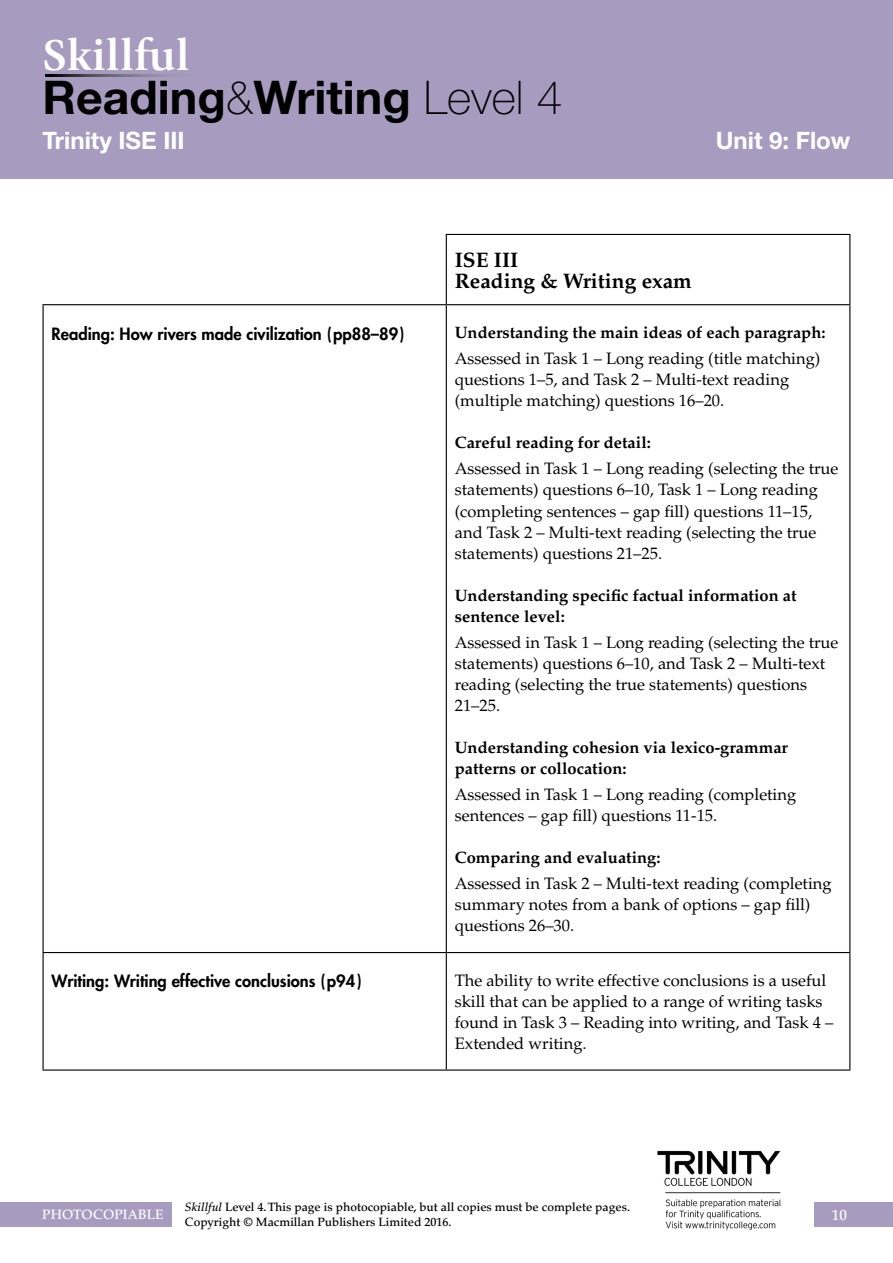
<style>
.page{position:relative;width:893px;height:1263px;background:#fff}
.page>*{position:absolute;margin:0;border:0;box-sizing:border-box;transform-origin:0 0}
.t1{font:700 46.5px "Helvetica Neue LT Std";color:#000}
.t2{font:700 45px "Giovanni Std";color:#fff}
.t3{font:700 24px "Helvetica Neue LT Std";color:#fff}
.t4{font:700 21px/21px "Palatino LT Std";color:#000}
.t5{font:16.5px/21px "Palatino LT Std";color:#000}
.t6{font:700 16.5px/21px "Palatino LT Std";color:#000}
.t7{font:800 16.5px "Futura Std";color:#000}
.t8{font:500 15px "Palatino LT Std";color:#fff}
.t9{font:500 13.5px "Palatino LT Std";letter-spacing:.01em;color:#fff}
.t10{font:500 12px/15px "Palatino LT Std";color:#000}
.s1{font-weight:100}
.s2{font-style:italic}
</style>
<div class="page">
<div style="left:0;top:0;width:893px;height:179px;background:#a79cbf"></div>
<svg style="left:46px;top:74px;width:127px;height:3px"></svg>
<div style="left:0;top:1202px;width:171px;height:25px;background:#a79cbf"></div>
<div style="left:815px;top:1202px;width:78px;height:25px;background:#a79cbf"></div>
<img style="left:657px;top:1150px;width:124px;height:80px">
<hr style="left:43px;top:305px;width:1px;height:647px;background:#000">
<hr style="left:446px;top:305px;width:1px;height:647px;background:#000">
<hr style="left:849px;top:305px;width:1px;height:647px;background:#000">
<hr style="left:43px;top:952px;width:403px;height:1px;background:#000">
<hr style="left:43px;top:953px;width:1px;height:116px;background:#000">
<hr style="left:446px;top:952px;width:404px;height:1px;background:#000">
<hr style="left:446px;top:953px;width:1px;height:116px;background:#000">
<hr style="left:849px;top:953px;width:1px;height:116px;background:#000">
<hr style="left:43px;top:1069px;width:403px;height:1px;background:#000">
<hr style="left:446px;top:1069px;width:404px;height:1px;background:#000">
<hr style="left:446px;top:234px;width:404px;height:1px;background:#000">
<hr style="left:446px;top:235px;width:1px;height:69px;background:#000">
<hr style="left:849px;top:235px;width:1px;height:69px;background:#000">
<hr style="left:43px;top:304px;width:403px;height:1px;background:#000">
<hr style="left:446px;top:304px;width:404px;height:1px;background:#000">
<h2 class="t2" style="left:43px;top:29px;width:149px">Skillful</h2>
<h1 class="t1" style="left:43px;top:69px;width:521px">Reading<span class="s1">&amp;</span>Writing <span class="s1">Level 4</span></h1>
<h3 class="t3" style="left:43px;top:125px;width:144px">Trinity ISE III</h3>
<h3 class="t3" style="left:716px;top:125px;width:136px">Unit 9: Flow</h3>
<p class="t4" style="left:455px;top:249px;width:239px">ISE III<br>Reading &amp; Writing exam</p>
<p class="t7" style="left:52px;top:323px;width:355px">Reading: How rivers made civilization (pp88–89)</p>
<p class="t6" style="left:455px;top:322px;width:372px">Understanding the main ideas of each paragraph:</p>
<p class="t5" style="left:455px;top:348px;width:367px">Assessed in Task 1 – Long reading (title matching) questions 1–5, and Task 2 – Multi-text reading (multiple matching) questions 16–20.</p>
<p class="t6" style="left:455px;top:432px;width:198px">Careful reading for detail:</p>
<p class="t5" style="left:455px;top:459px;width:385px">Assessed in Task 1 – Long reading (selecting the true statements) questions 6–10, Task 1 – Long reading (completing sentences – gap fill) questions 11–15, and Task 2 – Multi-text reading (selecting the true statements) questions 21–25.</p>
<p class="t6" style="left:455px;top:585px;width:343px">Understanding specific factual information at sentence level:</p>
<p class="t5" style="left:455px;top:632px;width:385px">Assessed in Task 1 – Long reading (selecting the true statements) questions 6–10, and Task 2 – Multi-text reading (selecting the true statements) questions 21–25.</p>
<p class="t6" style="left:455px;top:737px;width:335px">Understanding cohesion via lexico-grammar patterns or collocation:</p>
<p class="t5" style="left:455px;top:784px;width:343px">Assessed in Task 1 – Long reading (completing sentences – gap fill) questions 11-15.</p>
<p class="t6" style="left:455px;top:847px;width:207px">Comparing and evaluating:</p>
<p class="t5" style="left:455px;top:873px;width:378px">Assessed in Task 2 – Multi-text reading (completing summary notes from a bank of options – gap fill) questions 26–30.</p>
<p class="t7" style="left:52px;top:971px;width:312px">Writing: Writing effective conclusions (p94)</p>
<p class="t5" style="left:455px;top:970px;width:380px">The ability to write effective conclusions is a useful skill that can be applied to a range of writing tasks found in Task 3 – Reading into writing, and Task 4 – Extended writing.</p>
<p class="t9" style="left:42px;top:1207px;width:123px">PHOTOCOPIABLE</p>
<p class="t10" style="left:185px;top:1199px;width:447px"><span class="s2">Skillful</span> Level 4. This page is photocopiable, but all copies must be complete pages.<br>Copyright © Macmillan Publishers Limited 2016.</p>
<p class="t8" style="left:832px;top:1206px;width:16px">10</p>
</div>
